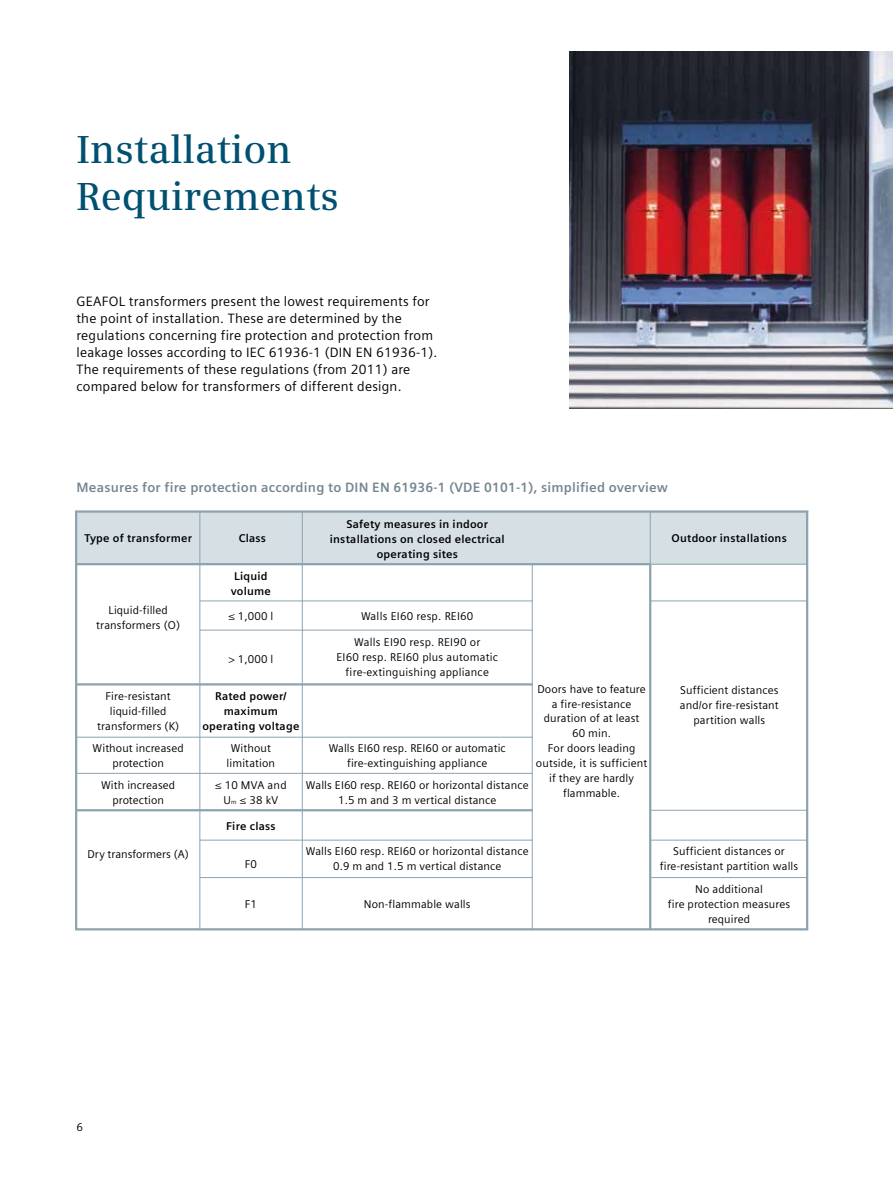
<style>
.page{position:relative;width:893px;height:1191px;background:#fff}
.page>*{position:absolute;margin:0;border:0;box-sizing:border-box;transform-origin:0 0}
.t1{font:600 39px/46.8px "Siemens Serif";color:#005071}
.t2{font:13.5px/17px "Siemens Sans";letter-spacing:.015em;color:#000}
.t3{font:700 13.5px "Siemens Sans";letter-spacing:.015em;color:#738690}
.t4{font:11.25px/14.9px "Siemens Sans";letter-spacing:.01em;color:#000;text-align:center}
.t5{font:700 11.25px/14.9px "Siemens Sans";letter-spacing:.02em;color:#000;text-align:center}
.s1{font-size:6.15px}
</style>
<div class="page">
<img style="left:570px;top:51px;width:323px;height:357px">
<div style="left:200px;top:511px;width:102px;height:53px;background:#d5dfe4"></div>
<div style="left:76px;top:511px;width:124px;height:53px;background:#d5dfe4"></div>
<div style="left:650px;top:511px;width:157px;height:53px;background:#d5dfe4"></div>
<div style="left:302px;top:511px;width:348px;height:53px;background:#d5dfe4"></div>
<hr style="left:199px;top:511px;width:1px;height:418px;background:#8ca3b0">
<hr style="left:75px;top:511px;width:2px;height:418px;background:#8ca3b0">
<hr style="left:302px;top:511px;width:1px;height:418px;background:#8ca3b0">
<hr style="left:532px;top:564px;width:1px;height:365px;background:#8ca3b0">
<hr style="left:650px;top:511px;width:1px;height:418px;background:#8ca3b0">
<hr style="left:649px;top:564px;width:2px;height:365px;background:#8ca3b0">
<hr style="left:806px;top:511px;width:2px;height:418px;background:#8ca3b0">
<hr style="left:200px;top:600px;width:333px;height:1px;background:#8ca3b0">
<hr style="left:651px;top:600px;width:157px;height:1px;background:#8ca3b0">
<hr style="left:651px;top:564px;width:157px;height:1px;background:#8ca3b0">
<hr style="left:651px;top:810px;width:157px;height:1px;background:#8ca3b0">
<hr style="left:651px;top:839px;width:157px;height:1px;background:#8ca3b0">
<hr style="left:651px;top:877px;width:157px;height:1px;background:#8ca3b0">
<hr style="left:200px;top:630px;width:333px;height:1px;background:#8ca3b0">
<hr style="left:77px;top:683px;width:456px;height:2px;background:#8ca3b0">
<hr style="left:77px;top:737px;width:456px;height:1px;background:#8ca3b0">
<hr style="left:77px;top:773px;width:456px;height:1px;background:#8ca3b0">
<hr style="left:77px;top:809px;width:456px;height:2px;background:#8ca3b0">
<hr style="left:200px;top:839px;width:333px;height:1px;background:#8ca3b0">
<hr style="left:200px;top:877px;width:333px;height:1px;background:#8ca3b0">
<hr style="left:75px;top:928px;width:733px;height:2px;background:#8ca3b0">
<hr style="left:75px;top:510px;width:733px;height:2px;background:#8ca3b0">
<hr style="left:75px;top:563px;width:576px;height:2px;background:#8ca3b0">
<h1 class="t1" style="left:77px;top:126px;width:264px">Installation<br>Requirements</h1>
<p class="t2" style="left:77px;top:293px;width:362px">GEAFOL transformers present the lowest requirements for the point of installation. These are determined by the regulations concerning fire protection and protection from leakage losses according to IEC 61936-1 (DIN EN 61936-1).<br>The requirements of these regulations (from 2011) are compared below for transformers of different design.</p>
<p class="t3" style="left:77px;top:479px;width:593px">Measures for fire protection according to DIN EN 61936-1 (VDE 0101-1), simplified overview</p>
<p class="t5" style="left:84px;top:530px;width:109px">Type of transformer</p>
<p class="t5" style="left:239px;top:530px;width:29px">Class</p>
<p class="t5" style="left:672px;top:530px;width:117px">Outdoor installations</p>
<p class="t5" style="left:330px;top:517px;width:176px">Safety measures in indoor installations on closed electrical operating sites</p>
<p class="t4" style="left:96px;top:603px;width:85px">Liquid-filled transformers (O)</p>
<p class="t4" style="left:97px;top:688px;width:84px">Fire-resistant liquid-filled transformers (K)</p>
<p class="t5" style="left:231px;top:569px;width:42px">Liquid volume</p>
<p class="t4" style="left:228px;top:608px;width:46px">≤ 1,000 l</p>
<p class="t4" style="left:361px;top:608px;width:114px">Walls EI60 resp. REI60</p>
<p class="t4" style="left:336px;top:635px;width:163px">Walls EI90 resp. REI90 or<br>EI60 resp. REI60 plus automatic fire-extinguishing appliance</p>
<p class="t4" style="left:228px;top:652px;width:46px">&gt; 1,000 l</p>
<p class="t5" style="left:202px;top:688px;width:98px">Rated power/ maximum operating voltage</p>
<p class="t4" style="left:329px;top:741px;width:179px">Walls EI60 resp. REI60 or automatic fire-extinguishing appliance</p>
<p class="t4" style="left:93px;top:741px;width:93px">Without increased protection</p>
<p class="t4" style="left:227px;top:741px;width:50px">Without limitation</p>
<p class="t4" style="left:215px;top:777px;width:73px">≤ 10 MVA and<br>U<span class="s1">m</span> ≤ 38 kV</p>
<p class="t4" style="left:101px;top:777px;width:76px">With increased protection</p>
<p class="t4" style="left:306px;top:777px;width:224px">Walls EI60 resp. REI60 or horizontal distance<br>1.5 m and 3 m vertical distance</p>
<p class="t4" style="left:88px;top:846px;width:103px">Dry transformers (A)</p>
<p class="t5" style="left:226px;top:819px;width:51px">Fire class</p>
<p class="t4" style="left:245px;top:857px;width:14px">F0</p>
<p class="t4" style="left:306px;top:844px;width:224px">Walls EI60 resp. REI60 or horizontal distance<br>0.9 m and 1.5 m vertical distance</p>
<p class="t4" style="left:245px;top:896px;width:14px">F1</p>
<p class="t4" style="left:364px;top:896px;width:108px">Non-flammable walls</p>
<p class="t4" style="left:536px;top:681px;width:113px">Doors have to feature a fire-resistance duration of at least<br>60 min.<br>For doors leading outside, it is sufficient if they are hardly flammable.</p>
<p class="t4" style="left:680px;top:682px;width:100px">Sufficient distances and/or fire-resistant partition walls</p>
<p class="t4" style="left:660px;top:844px;width:140px">Sufficient distances or fire-resistant partition walls</p>
<p class="t4" style="left:668px;top:881px;width:124px">No additional<br>fire protection measures required</p>
<p class="t4" style="left:77px;top:1119px;width:8px">6</p>
</div>
